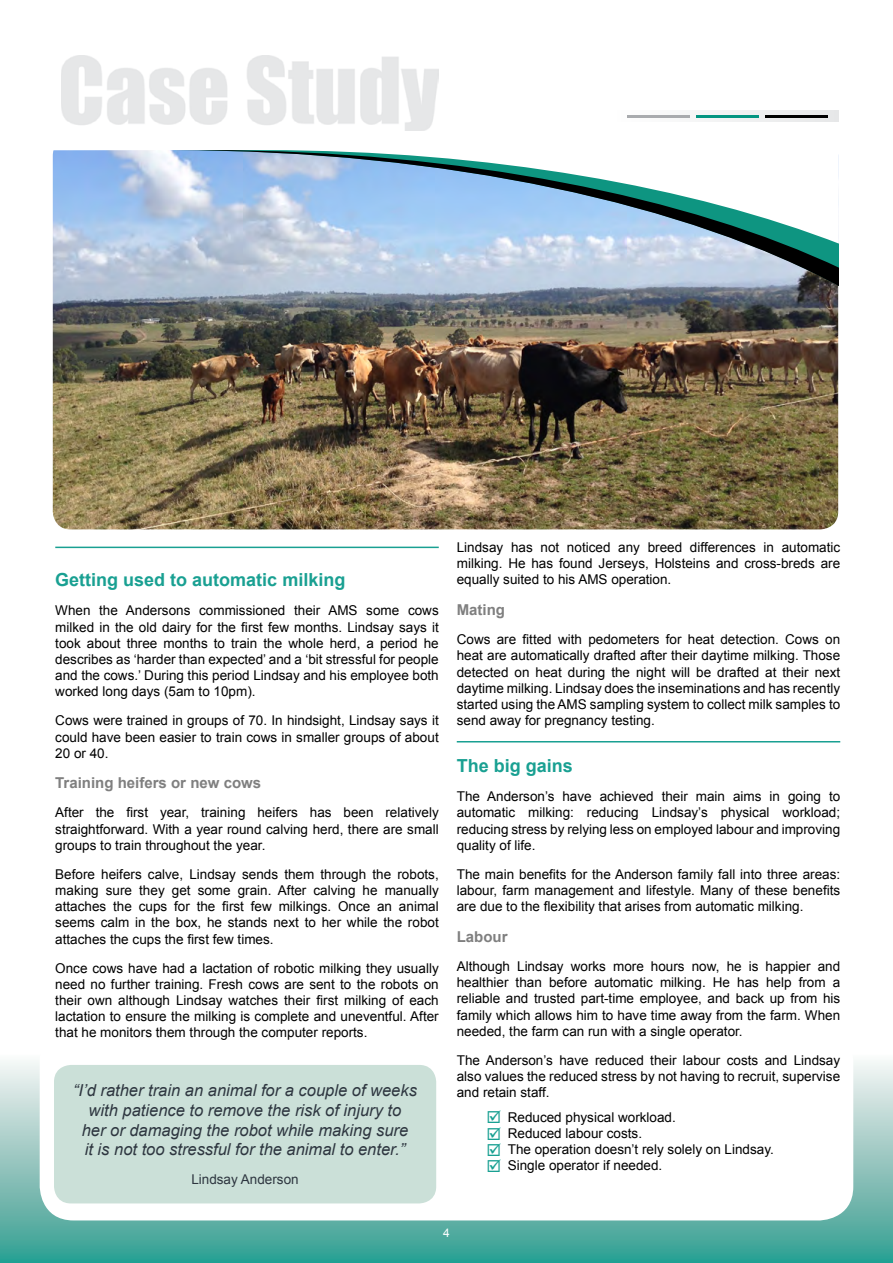
<style>
.page{position:relative;width:893px;height:1263px;background:#fff}
.page>*{position:absolute;margin:0;border:0;box-sizing:border-box;transform-origin:0 0}
.Subhead_1_with_rule{font:700 18px "Arial";color:#19a092}
.Breakout_Text{font:italic 16.5px/19.8px "Arial";color:#2e3640;text-align:center}
.Subhead2{font:700 15px "Arial";color:#7f7f7f}
.Body_Copy{font:13.5px/16.2px "Arial";color:#000;text-align:justify}
.Breakout_Text-2{font:13.5px "Arial";color:#2e3640}
.t1{font:12px "Arial";color:#fff}
</style>
<div class="page">
<img style="left:62px;top:56px;width:377px;height:75px">
<svg style="left:0;top:1061px;width:893px;height:202px;background:#5eb2a8"></svg>
<div style="left:40px;top:1027px;width:813px;height:193px;background:#fff;border-radius:34px"></div>
<svg style="left:627px;top:110px;width:211px;height:12px"></svg>
<hr style="left:627px;top:115px;width:63px;height:2px;background:#a9abae">
<hr style="left:697px;top:115px;width:62px;height:2px;background:#049581">
<hr style="left:766px;top:115px;width:62px;height:2px;background:#000">
<hr style="left:55px;top:547px;width:384px;height:1px;background:#19a092">
<hr style="left:457px;top:741px;width:383px;height:1px;background:#19a092">
<img style="left:53px;top:267px;width:785px;height:262px">
<svg style="left:52px;top:150px;width:120px;height:117px;background:#adc7e9"></svg>
<svg style="left:172px;top:150px;width:666px;height:138px"></svg>
<div style="left:54px;top:1065px;width:382px;height:138px;background:#cbe0d8;border-radius:17px"></div>
<p class="Subhead_1_with_rule" style="left:55px;top:568px;width:292px">Getting used to automatic milking</p>
<p class="Body_Copy" style="left:55px;top:603px;width:385px">When the Andersons commissioned their AMS some cows milked in the old dairy for the first few months. Lindsay says it took about three months to train the whole herd, a period he describes as ‘harder than expected’ and a ‘bit stressful for people and the cows.’ During this period Lindsay and his employee both worked long days (5am to 10pm).</p>
<p class="Body_Copy" style="left:55px;top:713px;width:385px">Cows were trained in groups of 70. In hindsight, Lindsay says it could have been easier to train cows in smaller groups of about 20 or 40.</p>
<p class="Subhead2" style="left:55px;top:773px;width:207px">Training heifers or new cows</p>
<p class="Body_Copy" style="left:55px;top:805px;width:385px">After the first year, training heifers has been relatively straightforward. With a year round calving herd, there are small groups to train throughout the year.</p>
<p class="Body_Copy" style="left:55px;top:866px;width:385px">Before heifers calve, Lindsay sends them through the robots, making sure they get some grain. After calving he manually attaches the cups for the first few milkings. Once an animal seems calm in the box, he stands next to her while the robot attaches the cups the first few times.</p>
<p class="Body_Copy" style="left:55px;top:960px;width:385px">Once cows have had a lactation of robotic milking they usually need no further training. Fresh cows are sent to the robots on their own although Lindsay watches their first milking of each lactation to ensure the milking is complete and uneventful. After that he monitors them through the computer reports.</p>
<p class="Breakout_Text" style="left:73px;top:1080px;width:345px">“I’d rather train an animal for a couple of weeks with patience to remove the risk of injury to<br>her or damaging the robot while making sure<br>it is not too stressful for the animal to enter.”</p>
<p class="Breakout_Text-2" style="left:191px;top:1171px;width:109px">Lindsay Anderson</p>
<p class="Body_Copy" style="left:457px;top:539px;width:385px">Lindsay has not noticed any breed differences in automatic milking. He has found Jerseys, Holsteins and cross-breds are equally suited to his AMS operation.</p>
<p class="Subhead2" style="left:457px;top:600px;width:50px">Mating</p>
<p class="Body_Copy" style="left:457px;top:631px;width:385px">Cows are fitted with pedometers for heat detection. Cows on heat are automatically drafted after their daytime milking. Those detected on heat during the night will be drafted at their next daytime milking. Lindsay does the inseminations and has recently started using the AMS sampling system to collect milk samples to send away for pregnancy testing.</p>
<p class="Subhead_1_with_rule" style="left:457px;top:754px;width:118px">The big gains</p>
<p class="Body_Copy" style="left:457px;top:788px;width:385px">The Anderson’s have achieved their main aims in going to automatic milking: reducing Lindsay’s physical workload; reducing stress by relying less on employed labour and improving quality of life.</p>
<p class="Body_Copy" style="left:457px;top:866px;width:385px">The main benefits for the Anderson family fall into three areas: labour, farm management and lifestyle. Many of these benefits are due to the flexibility that arises from automatic milking.</p>
<p class="Subhead2" style="left:457px;top:927px;width:52px">Labour</p>
<p class="Body_Copy" style="left:457px;top:958px;width:385px">Although Lindsay works more hours now, he is happier and healthier than before automatic milking. He has help from a reliable and trusted part-time employee, and back up from his family which allows him to have time away from the farm. When needed, the farm can run with a single operator.</p>
<p class="Body_Copy" style="left:457px;top:1052px;width:385px">The Anderson’s have reduced their labour costs and Lindsay also values the reduced stress by not having to recruit, supervise and retain staff.</p>
<p class="Body_Copy" style="left:508px;top:1109px;width:170px">Reduced physical workload.</p>
<p class="Body_Copy" style="left:508px;top:1125px;width:136px">Reduced labour costs.</p>
<p class="Body_Copy" style="left:508px;top:1141px;width:268px">The operation doesn’t rely solely on Lindsay.</p>
<p class="Body_Copy" style="left:508px;top:1158px;width:156px">Single operator if needed.</p>
<p class="t1" style="left:443px;top:1225px;width:8px">4</p>
</div>
